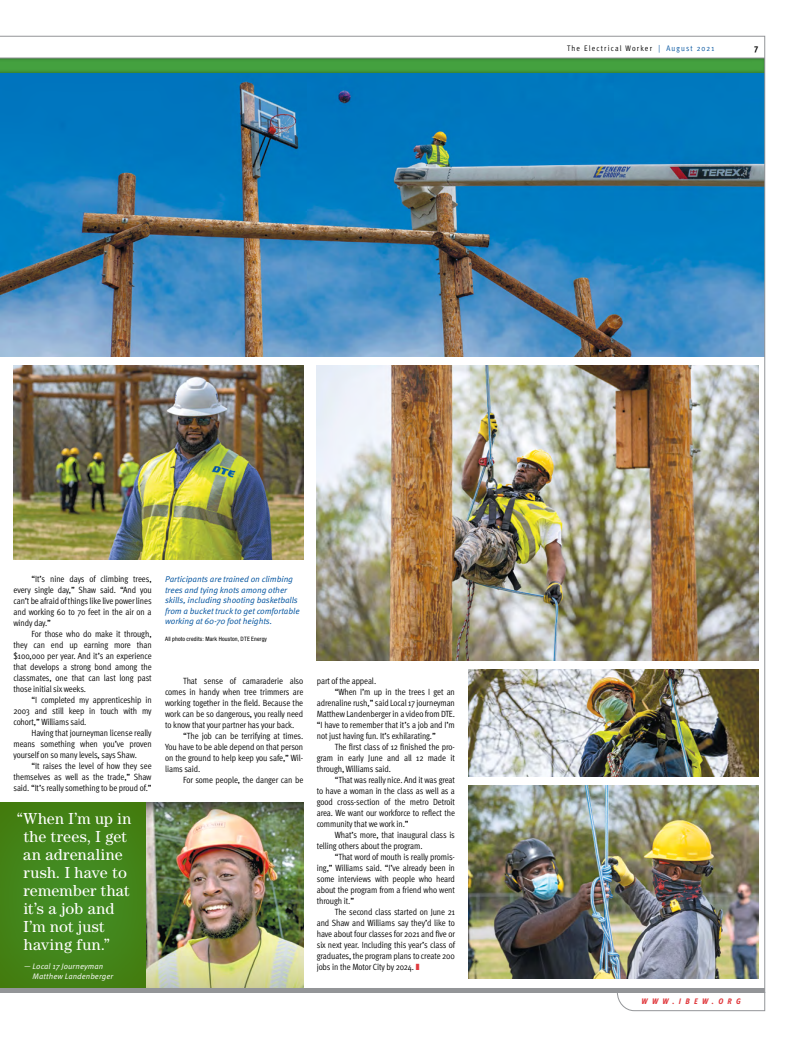
<style>
.page{position:relative;width:801px;height:1044px;background:#fff}
.page>*{position:absolute;margin:0;border:0;box-sizing:border-box;transform-origin:0 0}
.Pull_Quote{font:16px/18px "Century";letter-spacing:.015em;color:#fff}
.Text{font:9px/11px "Meta Pro Cond Norm";letter-spacing:-.01em;color:#000;text-align:justify}
.t1{font:700 condensed 9px "Meta Pro";color:#000}
.Cutline{font:8.5px/10.5px "Meta Pro Norm Ita";letter-spacing:-.01em;color:#00539f}
.Pull_Quote_Credit{font:8px/10px "Meta Pro Norm Ita";letter-spacing:.005em;color:#fff}
.t2{font:8px "Meta Pro Cond Norm";letter-spacing:.15em;color:#000}
.t3{font:italic 800 condensed 8px "Meta Pro";letter-spacing:.55em;color:#e03a3e}
.Photo_Credit{font:condensed 6px "Helvetica Neue";letter-spacing:.02em;color:#000}
.s1{color:#00539f}
</style>
<div class="page">
<img style="left:0;top:36px;width:765px;height:952px">
<div style="left:0;top:988px;width:765px;height:5px;background:#939598"></div>
<hr style="left:0;top:58px;width:765px;height:1px;background:#939598">
<svg style="left:617px;top:993px;width:148px;height:18px"></svg>
<svg style="left:416px;top:963px;width:3px;height:7px"></svg>
<p class="t2" style="left:567px;top:42px;width:149px">The Electrical Worker <span class="s1">| August 2021</span></p>
<p class="t1" style="left:754px;top:40px;width:6px">7</p>
<p class="Text" style="left:14px;top:573px;width:140px;text-indent:18px">“It’s nine days of climbing trees, every single day,” Shaw said. “And you can’t be afraid of things like live power lines and working 60 to 70 feet in the air on a windy day.”</p>
<p class="Text" style="left:14px;top:628px;width:140px;text-indent:18px">For those who do make it through, they can end up earning more than $100,000 per year. And it’s an experience that develops a strong bond among the classmates, one that can last long past those initial six weeks.</p>
<p class="Text" style="left:14px;top:694px;width:140px;text-indent:18px">“I completed my apprenticeship in 2003 and still keep in touch with my cohort,” Williams said.</p>
<p class="Text" style="left:14px;top:727px;width:140px;text-indent:18px">Having that journeyman license really means something when you’ve proven yourself on so many levels, says Shaw.</p>
<p class="Text" style="left:14px;top:760px;width:140px;text-indent:18px">“It raises the level of how they see themselves as well as the trade,” Shaw said. “It’s really something to be proud of.”</p>
<p class="Pull_Quote" style="left:23px;top:809px;width:110px;text-indent:-7px">“When I’m up in the trees, I get an adrenaline rush. I have to remember that it’s a job and<br>I’m not just having fun.”</p>
<p class="Pull_Quote_Credit" style="left:33px;top:960px;width:82px;text-indent:-8px">— Local 17 Journeyman<br>Matthew Landenberger</p>
<p class="Cutline" style="left:165px;top:574px;width:136px">Participants are trained on climbing trees and tying knots among other skills, including shooting basketballs from a bucket truck to get comfortable working at 60-70 foot heights.</p>
<p class="Photo_Credit" style="left:165px;top:636px;width:103px">All photo credits: Mark Houston, DTE Energy</p>
<p class="Text" style="left:165px;top:675px;width:140px;text-indent:18px">That sense of camaraderie also comes in handy when tree trimmers are working together in the field. Because the work can be so dangerous, you really need to know that your partner has your back.</p>
<p class="Text" style="left:165px;top:730px;width:140px;text-indent:18px">“The job can be terrifying at times.<br>You have to be able depend on that person on the ground to help keep you safe,” Wil&shy;liams said.</p>
<p class="Text" style="left:183px;top:774px;width:122px">For some people, the danger can be</p>
<p class="Text" style="left:317px;top:674px;width:61px">part of the appeal.</p>
<p class="Text" style="left:317px;top:685px;width:140px;text-indent:18px">“When I’m up in the trees I get an adrenaline rush,” said Local 17 journeyman Matthew Landenberger in a video from DTE. “I have to remember that it’s a job and I’m not just having fun. It’s exhilarating.”</p>
<p class="Text" style="left:317px;top:740px;width:140px;text-indent:18px">The first class of 12 finished the pro&shy;gram in early June and all 12 made it through, Williams said.</p>
<p class="Text" style="left:317px;top:773px;width:140px;text-indent:18px">“That was really nice. And it was great to have a woman in the class as well as a good cross-section of the metro Detroit area. We want our workforce to reflect the community that we work in.”</p>
<p class="Text" style="left:317px;top:828px;width:140px;text-indent:18px">What’s more, that inaugural class is telling others about the program.</p>
<p class="Text" style="left:317px;top:850px;width:140px;text-indent:18px">“That word of mouth is really promis&shy;ing,” Williams said. “I’ve already been in some interviews with people who heard about the program from a friend who went through it.”</p>
<p class="Text" style="left:317px;top:905px;width:140px;text-indent:18px">The second class started on June 21 and Shaw and Williams say they’d like to have about four classes for 2021 and five or six next year. Including this year’s class of graduates, the program plans to create 200 jobs in the Motor City by 2024.</p>
<p class="t3" style="left:642px;top:995px;width:101px">WWW.IBEW.ORG</p>
</div>
